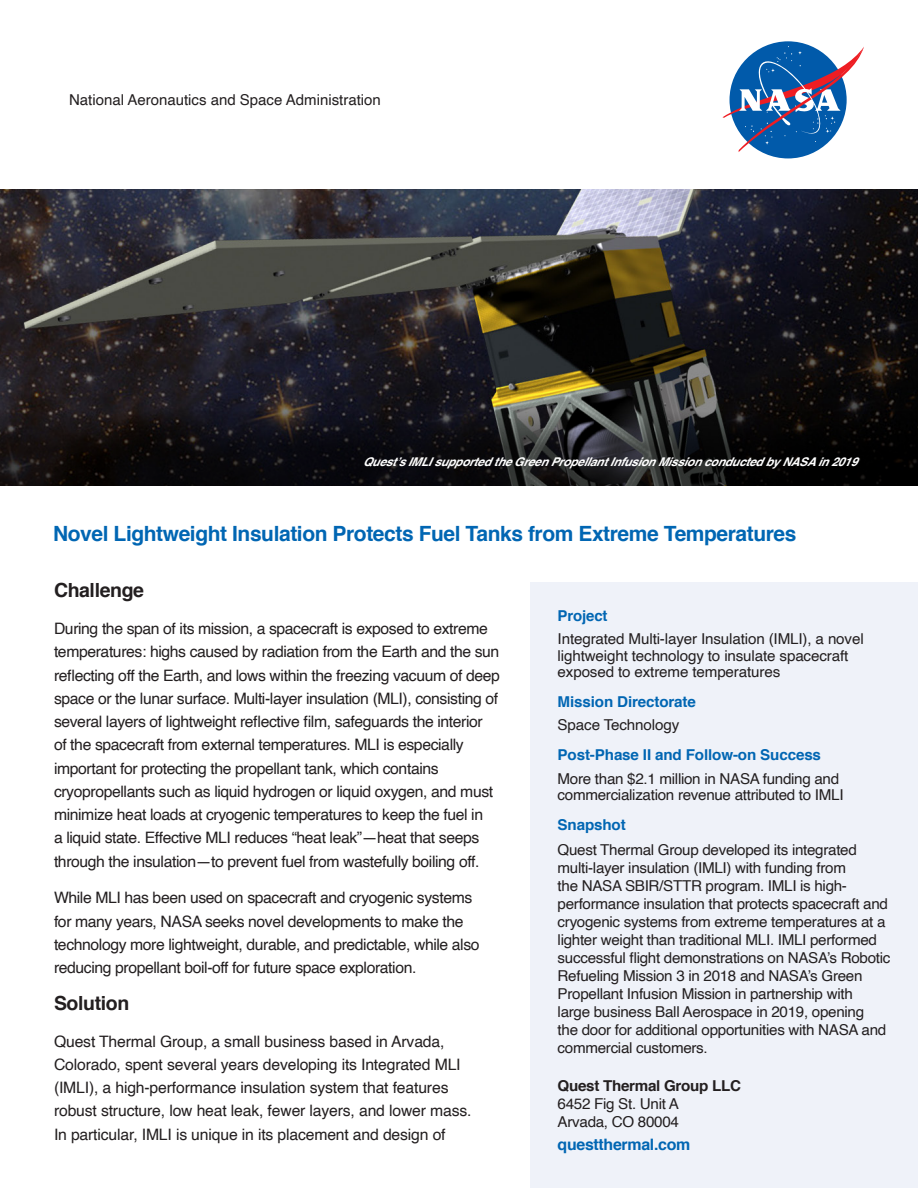
<style>
.page{position:relative;width:918px;height:1188px;background:#fff}
.page>*{position:absolute;margin:0;border:0;box-sizing:border-box;transform-origin:0 0}
.t1{font:700 21px "Helvetica";letter-spacing:-.02em;color:#0166b3}
.t2{font:700 19.5px "Helvetica";letter-spacing:-.02em;color:#231f20}
.t3{font:15.75px/23.2px "Helvetica";letter-spacing:-.025em;color:#231f20}
.t4{font:700 15.75px "Helvetica";letter-spacing:-.02em;color:#0166b3}
.t5{font:15px/18px "Helvetica";letter-spacing:-.02em;color:#231f20}
.t6{font:700 15px "Helvetica";letter-spacing:-.01em;color:#0166b3}
.t7{font:15px "Helvetica";color:#231f20}
.t8{font:italic 700 12px "Helvetica";color:#fff}
.s1{font-weight:700}
</style>
<div class="page">
<div style="left:730px;top:41px;width:117px;height:117px;background:#015aaa;border-radius:50%"></div>
<svg style="left:723px;top:46px;width:141px;height:106px"></svg>
<div style="left:530px;top:583px;width:388px;height:605px;background:#eff2f9"></div>
<img style="left:0;top:190px;width:918px;height:296px">
<svg style="left:1px;top:411px;width:916px;height:75px;background:#141315"></svg>
<p class="t7" style="left:69px;top:88px;width:313px">National Aeronautics and Space Administration</p>
<p class="t8" style="left:363px;top:452px;width:501px">Quest’sIMLIsupportedtheGreenPropellantInfusionMissionconductedbyNASAin2019</p>
<p class="t1" style="left:53px;top:516px;width:745px">Novel Lightweight Insulation Protects Fuel Tanks from Extreme Temperatures</p>
<p class="t2" style="left:54px;top:575px;width:92px">Challenge</p>
<p class="t3" style="left:54px;top:617px;width:447px">During the span of its mission, a spacecraft is exposed to extreme temperatures: highs caused by radiation from the Earth and the sun reflecting off the Earth, and lows within the freezing vacuum of deep space or the lunar surface. Multi-layer insulation (MLI), consisting of several layers of lightweight reflective film, safeguards the interior<br>of the spacecraft from external temperatures. MLI is especially important for protecting the propellant tank, which contains cryopropellants such as liquid hydrogen or liquid oxygen, and must minimize heat loads at cryogenic temperatures to keep the fuel in<br>a liquid state. Effective MLI reduces “heat leak”—heat that seeps through the insulation—to prevent fuel from wastefully boiling off.</p>
<p class="t3" style="left:54px;top:887px;width:427px">While MLI has been used on spacecraft and cryogenic systems for many years, NASA seeks novel developments to make the technology more lightweight, durable, and predictable, while also reducing propellant boil-off for future space exploration.</p>
<p class="t2" style="left:54px;top:987px;width:77px">Solution</p>
<p class="t3" style="left:54px;top:1030px;width:419px">Quest Thermal Group, a small business based in Arvada, Colorado, spent several years developing its Integrated MLI (IMLI), a high-performance insulation system that features robust structure, low heat leak, fewer layers, and lower mass.<br>In particular, IMLI is unique in its placement and design of</p>
<p class="t6" style="left:558px;top:604px;width:51px">Project</p>
<p class="t5" style="left:558px;top:631px;width:308px;line-height:16.5px">Integrated Multi-layer Insulation (IMLI), a novel lightweight technology to insulate spacecraft exposed to extreme temperatures</p>
<p class="t6" style="left:558px;top:690px;width:140px">Mission Directorate</p>
<p class="t5" style="left:558px;top:717px;width:123px">Space Technology</p>
<p class="t6" style="left:558px;top:743px;width:265px">Post-Phase II and Follow-on Success</p>
<p class="t5" style="left:558px;top:771px;width:287px;line-height:16.5px">More than $2.1 million in NASA funding and commercialization revenue attributed to IMLI</p>
<p class="t6" style="left:558px;top:813px;width:70px">Snapshot</p>
<p class="t5" style="left:558px;top:841px;width:334px">Quest Thermal Group developed its integrated multi-layer insulation (IMLI) with funding from<br>the NASA SBIR/STTR program. IMLI is high&shy;performance insulation that protects spacecraft and cryogenic systems from extreme temperatures at a lighter weight than traditional MLI. IMLI performed successful flight demonstrations on NASA’s Robotic Refueling Mission 3 in 2018 and NASA’s Green Propellant Infusion Mission in partnership with<br>large business Ball Aerospace in 2019, opening<br>the door for additional opportunities with NASA and commercial customers.</p>
<p class="t5" style="left:558px;top:1077px;width:185px"><span class="s1">Quest Thermal Group LLC<br></span>6452 Fig St. Unit A<br>Arvada, CO 80004</p>
<p class="t4" style="left:558px;top:1132px;width:134px">questthermal.com</p>
</div>
